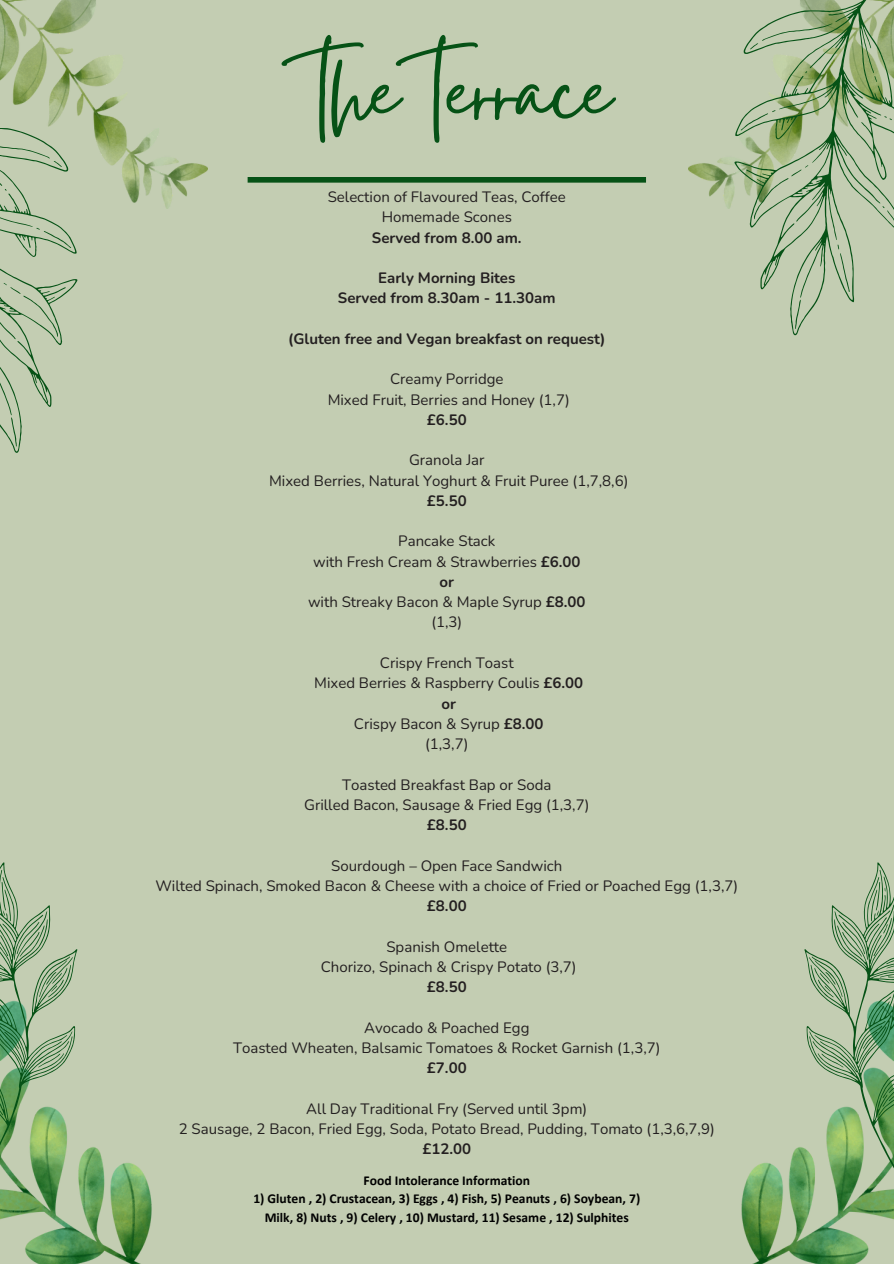
<style>
.page{position:relative;width:894px;height:1264px;background:#fff}
.page>*{position:absolute;margin:0;border:0;box-sizing:border-box;transform-origin:0 0}
.t1{font:127.35px "Gistesy";color:#065216}
.t2{font:15px "Nunito";color:#231f20}
.t3{font:700 15px/20.2px "Nunito";color:#231f20;text-align:center}
.t4{font:700 13.65px/18.6px "Calibri";color:#000;text-align:center}
.s1{font-weight:700}
</style>
<div class="page">
<div style="left:0;top:0;width:893px;height:1263px;background:#c3cdb2"></div>
<img style="left:741px;top:1147px;width:152px;height:116px">
<img style="left:0;top:949px;width:152px;height:314px">
<img style="left:688px;top:158px;width:46px;height:51px">
<img style="left:0;top:0;width:207px;height:209px">
<svg style="left:734px;top:0;width:159px;height:335px"></svg>
<svg style="left:749px;top:24px;width:83px;height:25px"></svg>
<svg style="left:753px;top:165px;width:55px;height:54px"></svg>
<svg style="left:740px;top:110px;width:35px;height:20px"></svg>
<svg style="left:794px;top:300px;width:6px;height:29px"></svg>
<svg style="left:837px;top:245px;width:12px;height:47px"></svg>
<svg style="left:882px;top:206px;width:11px;height:20px"></svg>
<svg style="left:884px;top:116px;width:7px;height:4px"></svg>
<svg style="left:874px;top:76px;width:2px;height:6px"></svg>
<svg style="left:0;top:96px;width:77px;height:357px"></svg>
<svg style="left:0;top:862px;width:77px;height:312px"></svg>
<svg style="left:804px;top:862px;width:89px;height:312px"></svg>
<div style="left:247px;top:177px;width:399px;height:6px;background:#065216"></div>
<p class="t1" style="left:317px;top:2px;width:295px">the terrace</p>
<p class="t2" style="left:327px;top:187px;width:240px">Selection of Flavoured Teas, Coffee</p>
<p class="t2" style="left:381px;top:207px;width:132px">Homemade Scones</p>
<p class="t3" style="left:372px;top:227px;width:151px">Served from 8.00 am.</p>
<h2 class="t3" style="left:338px;top:268px;width:219px">Early Morning Bites<br>Served from 8.30am - 11.30am</h2>
<h2 class="t3" style="left:288px;top:329px;width:318px">(Gluten free and Vegan breakfast on request)</h2>
<p class="t2" style="left:390px;top:369px;width:115px">Creamy Porridge</p>
<p class="t2" style="left:327px;top:389px;width:243px">Mixed Fruit, Berries and Honey (1,7)</p>
<p class="t3" style="left:427px;top:410px;width:41px">£6.50</p>
<p class="t2" style="left:409px;top:450px;width:77px">Granola Jar</p>
<p class="t2" style="left:269px;top:470px;width:361px">Mixed Berries, Natural Yoghurt &amp; Fruit Puree (1,7,8,6)</p>
<p class="t3" style="left:427px;top:491px;width:41px">£5.50</p>
<p class="t2" style="left:398px;top:531px;width:99px">Pancake Stack</p>
<p class="t2" style="left:313px;top:551px;width:269px">with Fresh Cream &amp; Strawberries <span class="s1">£6.00</span></p>
<p class="t3" style="left:439px;top:572px;width:16px">or</p>
<p class="t2" style="left:308px;top:592px;width:279px">with Streaky Bacon &amp; Maple Syrup <span class="s1">£8.00</span></p>
<p class="t2" style="left:431px;top:612px;width:32px">(1,3)</p>
<p class="t2" style="left:380px;top:653px;width:135px">Crispy French Toast</p>
<p class="t2" style="left:314px;top:673px;width:270px">Mixed Berries &amp; Raspberry Coulis <span class="s1">£6.00</span></p>
<p class="t3" style="left:441px;top:693px;width:16px">or</p>
<p class="t2" style="left:354px;top:713px;width:191px">Crispy Bacon &amp; Syrup <span class="s1">£8.00</span></p>
<p class="t2" style="left:425px;top:734px;width:45px">(1,3,7)</p>
<p class="t2" style="left:342px;top:774px;width:211px">Toasted Breakfast Bap or Soda</p>
<p class="t2" style="left:304px;top:794px;width:287px">Grilled Bacon, Sausage &amp; Fried Egg (1,3,7)</p>
<p class="t3" style="left:427px;top:815px;width:41px">£8.50</p>
<p class="t2" style="left:331px;top:855px;width:232px">Sourdough – Open Face Sandwich</p>
<p class="t2" style="left:155px;top:875px;width:584px">Wilted Spinach, Smoked Bacon &amp; Cheese with a choice of Fried or Poached Egg (1,3,7)</p>
<p class="t3" style="left:427px;top:896px;width:41px">£8.00</p>
<p class="t2" style="left:386px;top:936px;width:122px">Spanish Omelette</p>
<p class="t2" style="left:321px;top:956px;width:257px">Chorizo, Spinach &amp; Crispy Potato (3,7)</p>
<p class="t3" style="left:427px;top:977px;width:41px">£8.50</p>
<p class="t2" style="left:364px;top:1017px;width:167px">Avocado &amp; Poached Egg</p>
<p class="t2" style="left:233px;top:1037px;width:429px">Toasted Wheaten, Balsamic Tomatoes &amp; Rocket Garnish (1,3,7)</p>
<p class="t3" style="left:427px;top:1058px;width:41px">£7.00</p>
<p class="t2" style="left:306px;top:1098px;width:282px">All Day Traditional Fry (Served until 3pm)</p>
<p class="t2" style="left:179px;top:1118px;width:537px">2 Sausage, 2 Bacon, Fried Egg, Soda, Potato Bread, Pudding, Tomato (1,3,6,7,9)</p>
<p class="t3" style="left:422px;top:1139px;width:50px">£12.00</p>
<p class="t4" style="left:363px;top:1172px;width:168px">Food Intolerance Information</p>
<p class="t4" style="left:253px;top:1190px;width:388px">1) Gluten , 2) Crustacean, 3) Eggs , 4) Fish, 5) Peanuts , 6) Soybean, 7)<br>Milk, 8) Nuts , 9) Celery , 10) Mustard, 11) Sesame , 12) Sulphites</p>
</div>
